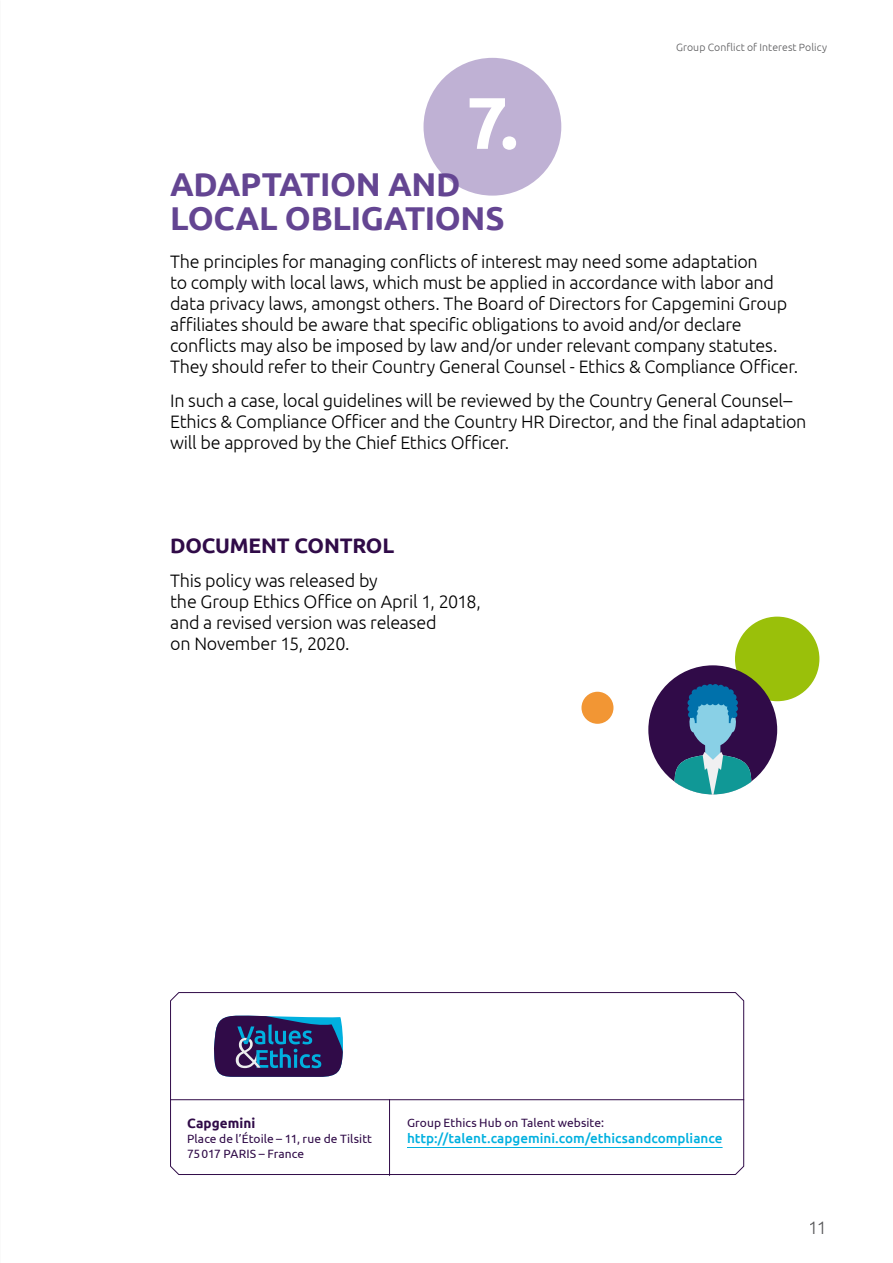
<style>
.page{position:relative;width:893px;height:1263px;background:#fff}
.page>*{position:absolute;margin:0;border:0;box-sizing:border-box;transform-origin:0 0}
.t1{font:700 72.9px "Ubuntu";color:#fff}
.t2{font:700 33px/34.5px "Ubuntu";letter-spacing:-.01em;color:#644592}
.t3{font:700 21px "Ubuntu";letter-spacing:-.01em;color:#300b48}
.t4{font:300 18px/21px "Ubuntu";letter-spacing:-.015em;color:#000}
.t5{font:300 18px "Ubuntu";color:#58585a}
.t6{font:500 13.5px "Ubuntu";color:#00b0df}
.t7{font:700 13.5px "Ubuntu";letter-spacing:.005em;color:#300b48}
.t8{font:12px/15px "Ubuntu";letter-spacing:.005em;color:#300b48}
.t9{font:300 10.5px "Ubuntu";letter-spacing:.01em;color:#58585a}
</style>
<div class="page">
<div style="left:735px;top:617px;width:84px;height:84px;background:#9ac00a;border-radius:50%"></div>
<div style="left:648px;top:665px;width:129px;height:129px;background:#300b48;border-radius:50%"></div>
<svg style="left:675px;top:684px;width:76px;height:110px"></svg>
<div style="left:581px;top:692px;width:32px;height:32px;background:#f29634;border-radius:50%"></div>
<div style="left:423px;top:58px;width:138px;height:138px;background:#bfb1d4;border-radius:50%"></div>
<svg style="left:170px;top:992px;width:575px;height:183px"></svg>
<hr style="left:170px;top:1099px;width:574px;height:1px;background:#300b48">
<hr style="left:389px;top:1099px;width:1px;height:77px;background:#300b48">
<svg style="left:214px;top:1016px;width:130px;height:61px;background:#353d73"></svg>
<hr style="left:407px;top:1147px;width:316px;height:1px;background:#00b0df">
<p class="t1" style="left:466px;top:79px;width:53px">7.</p>
<p class="t9" style="left:676px;top:41px;width:153px">Group Conflict of Interest Policy</p>
<p class="t2" style="left:170px;top:166px;width:336px">ADAPTATION AND<br>LOCAL OBLIGATIONS</p>
<p class="t4" style="left:170px;top:251px;width:630px">The principles for managing conflicts of interest may need some adaptation<br>to comply with local laws, which must be applied in accordance with labor and data privacy laws, amongst others. The Board of Directors for Capgemini Group affiliates should be aware that specific obligations to avoid and/or declare conflicts may also be imposed by law and/or under relevant company statutes.<br>They should refer to their Country General Counsel - Ethics &amp; Compliance Officer.</p>
<p class="t4" style="left:170px;top:390px;width:638px">In such a case, local guidelines will be reviewed by the Country General Counsel–<br>Ethics &amp; Compliance Officer and the Country HR Director, and the final adaptation will be approved by the Chief Ethics Officer.</p>
<p class="t3" style="left:170px;top:533px;width:226px">DOCUMENT CONTROL</p>
<p class="t4" style="left:170px;top:570px;width:312px">This policy was released by<br>the Group Ethics Office on April 1, 2018, and a revised version was released<br>on November 15, 2020.</p>
<p class="t7" style="left:187px;top:1115px;width:70px">Capgemini</p>
<p class="t8" style="left:187px;top:1130px;width:186px">Place de l’Étoile – 11, rue de Tilsitt<br>75017 PARIS – France</p>
<p class="t8" style="left:407px;top:1114px;width:199px">Group Ethics Hub on Talent website:</p>
<p class="t6" style="left:407px;top:1130px;width:317px">http://talent.capgemini.com/ethicsandcompliance</p>
<p class="t5" style="left:809px;top:1217px;width:20px">11</p>
</div>
